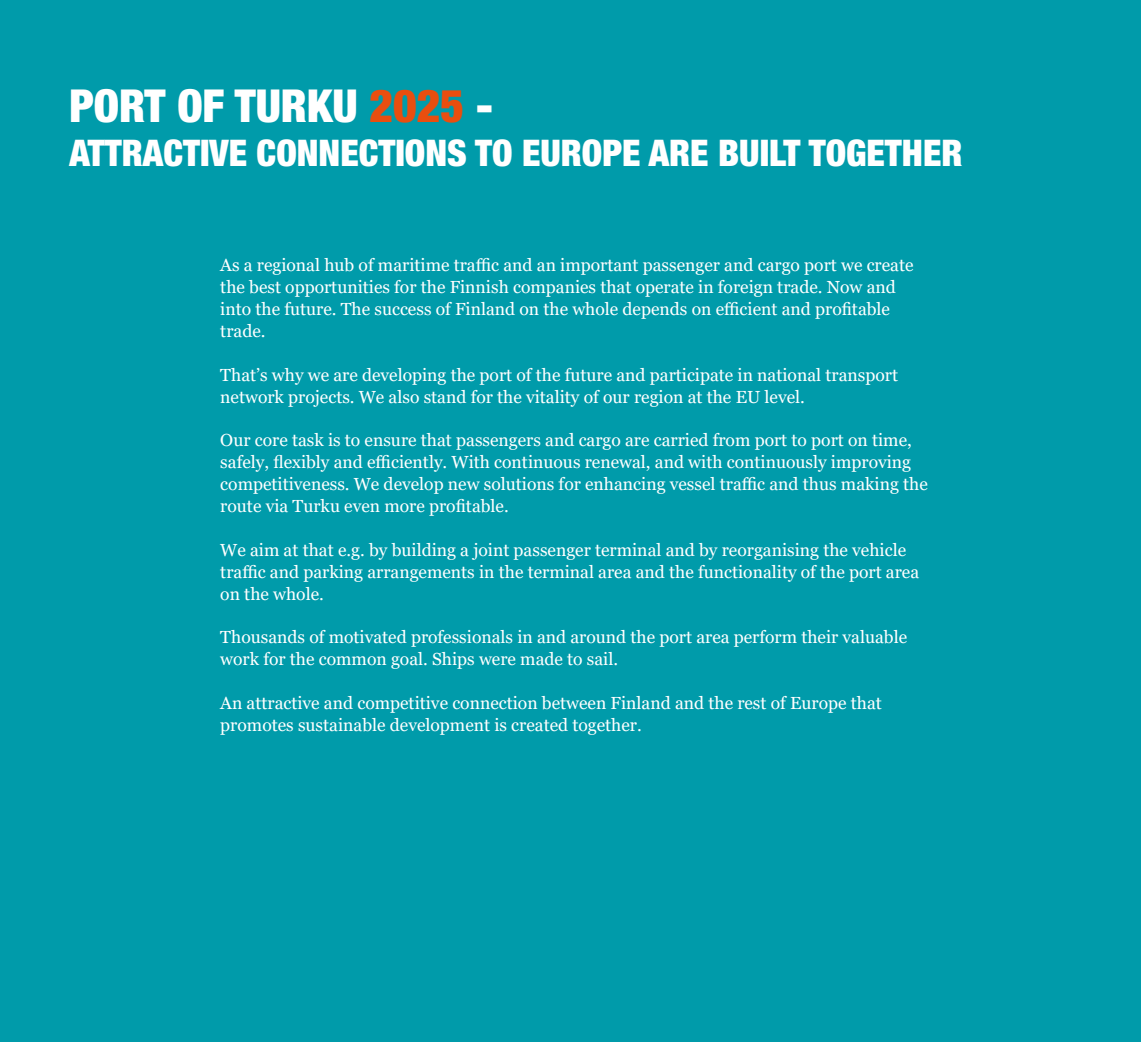
<style>
.page{position:relative;width:1141px;height:1042px;background:#009baa}
.page>*{position:absolute;margin:0;border:0;box-sizing:border-box;transform-origin:0 0}
.otsikko{font:900 condensed 45.5px "Helvetica Neue LT Pro";color:#fff}
.otsikko-2{font:900 condensed 36.75px "Helvetica Neue LT Pro";color:#fff}
.leipis{font:17.5px/21.9px "Georgia";color:#fff}
.s1{color:#e94e0f}
</style>
<div class="page">
<p class="otsikko" style="left:69px;top:78px;width:425px">PORT OF TURKU <span class="s1">2025</span> -</p>
<p class="otsikko-2" style="left:69px;top:131px;width:895px">ATTRACTIVE CONNECTIONS TO EUROPE ARE BUILT TOGETHER</p>
<p class="leipis" style="left:220px;top:255px;width:695px">As a regional hub of maritime traffic and an important passenger and cargo port we create the best opportunities for the Finnish companies that operate in foreign trade. Now and into the future. The success of Finland on the whole depends on efficient and profitable trade.</p>
<p class="leipis" style="left:220px;top:364px;width:679px">That’s why we are developing the port of the future and participate in national transport network projects. We also stand for the vitality of our region at the EU level.</p>
<p class="leipis" style="left:220px;top:430px;width:709px">Our core task is to ensure that passengers and cargo are carried from port to port on time, safely, flexibly and efficiently. With continuous renewal, and with continuously improving competitiveness. We develop new solutions for enhancing vessel traffic and thus making the route via Turku even more profitable.</p>
<p class="leipis" style="left:220px;top:539px;width:700px">We aim at that e.g. by building a joint passenger terminal and by reorganising the vehicle traffic and parking arrangements in the terminal area and the functionality of the port area on the whole.</p>
<p class="leipis" style="left:220px;top:627px;width:688px">Thousands of motivated professionals in and around the port area perform their valuable work for the common goal. Ships were made to sail.</p>
<p class="leipis" style="left:220px;top:692px;width:663px">An attractive and competitive connection between Finland and the rest of Europe that promotes sustainable development is created together.</p>
</div>
